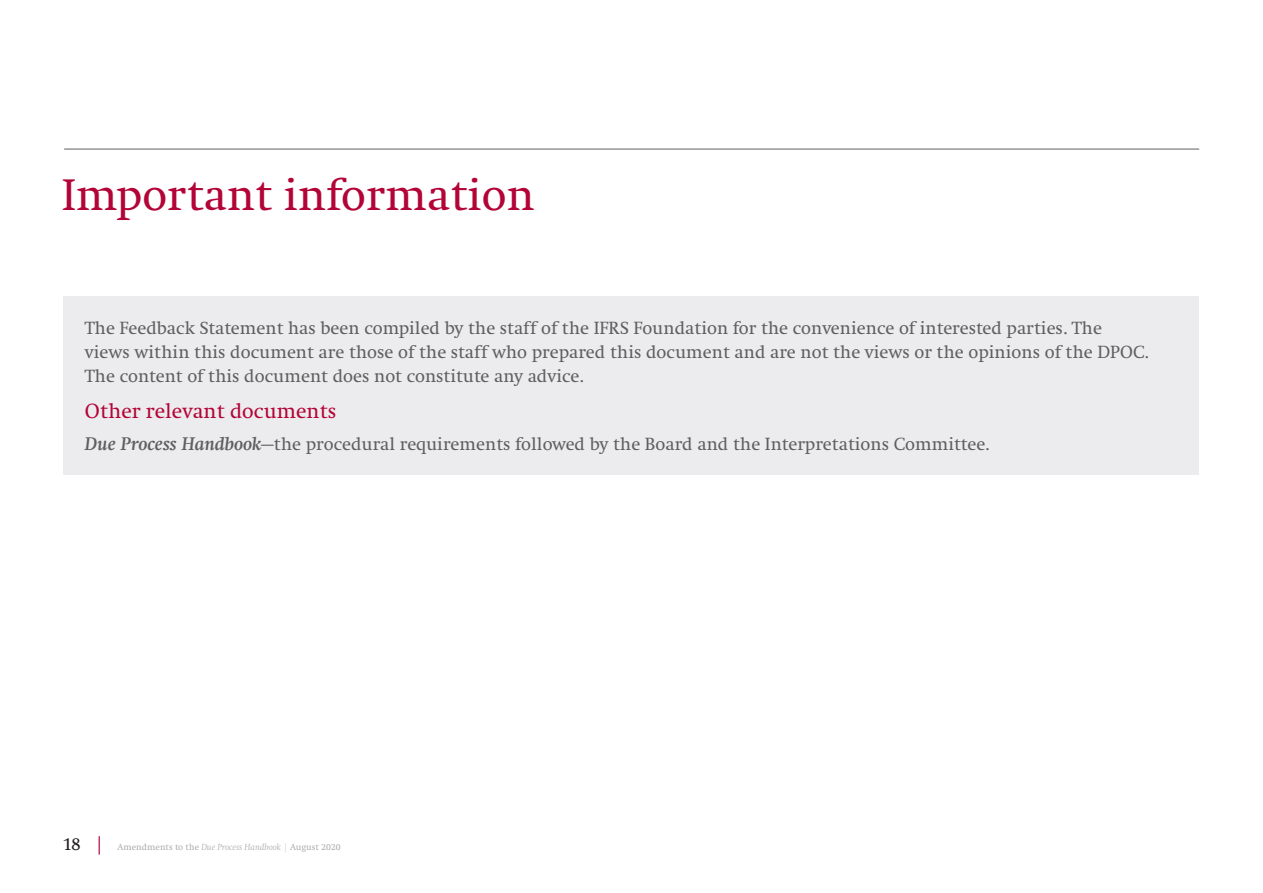
<style>
.page{position:relative;width:1263px;height:893px;background:#fff}
.page>*{position:absolute;margin:0;border:0;box-sizing:border-box;transform-origin:0 0}
.Level_1_heading{font:45px "Swift LT Pro";color:#b30437}
.Level_2_heading{font:21px "Swift LT Pro";color:#b30437}
.Important_info{font:18px/24px "Swift LT Pro";color:#5f5f62}
.t1{font:9px "Swift LT Pro";color:#abacb0}
.s1{font-family:"Swift E";font-weight:700;font-style:italic}
.s2{font-size:18px;color:#231f20}
.s3{font-size:18px;color:#b30437}
.s4{font-style:italic}
.s5{color:#d3d4d6}
</style>
<div class="page">
<hr style="left:64px;top:149px;width:1135px;height:1px;background:#5f5f62">
<div style="left:64px;top:297px;width:1135px;height:178px;background:#ececee"></div>
<p class="Level_1_heading" style="left:62px;top:169px;width:474px">Important information</p>
<p class="Important_info" style="left:85px;top:316px;width:1065px">The Feedback Statement has been compiled by the staff of the IFRS Foundation for the convenience of interested parties. The views within this document are those of the staff who prepared this document and are not the views or the opinions of the DPOC.<br>The content of this document does not constitute any advice.</p>
<p class="Level_2_heading" style="left:85px;top:399px;width:253px">Other relevant documents</p>
<p class="Important_info" style="left:85px;top:432px;width:906px"><span class="s1">Due Process Handbook</span>—the procedural requirements followed by the Board and the Interpretations Committee.</p>
<p class="t1" style="left:63px;top:842px;width:279px"><span class="s2">18</span> <span class="s3">|</span> Amendments to the <span class="s4">Due Process Handbook</span> <span class="s5">|</span> August 2020</p>
</div>
